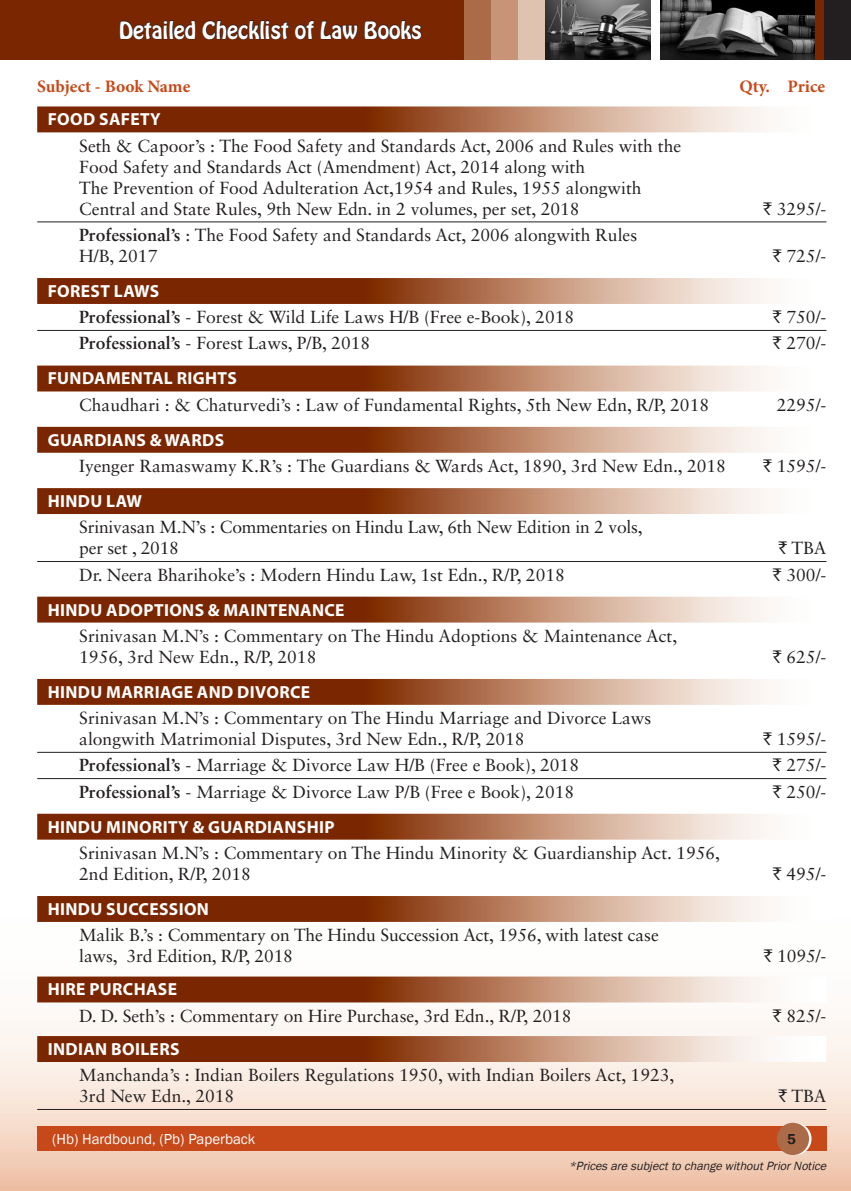
<style>
.page{position:relative;width:851px;height:1191px;background:#fff}
.page>*{position:absolute;margin:0;border:0;box-sizing:border-box;transform-origin:0 0}
.t1{font:21px "Hobo Std";color:#fff}
.TOC3{font:17.5px/21px "Sabon LT Std";color:#231f20}
.TOC3_top_bottom{font:17.5px/21px "Sabon LT Std";color:#231f20}
.TOC2{font:700 17.5px "Myriad Pro";letter-spacing:.02em;color:#fff}
.TOC3_bottom{font:17.5px "Sabon LT Std";color:#231f20}
.TOC1{font:700 17.5px "Minion Pro";color:#c74919}
.t2{font:14.88px "Franklin Gothic";color:#fff}
.t3{font:600 14.88px "Franklin Gothic";color:#231f20}
.t4{font:italic 12.25px "Franklin Gothic";color:#231f20}
.s1{font-family:"Rupee Foradian"}
.s2{font-weight:700}
</style>
<div class="page">
<svg style="left:0;top:839px;width:850px;height:352px"></svg>
<div style="left:0;top:0;width:464px;height:60px;background:#7a2600"></div>
<div style="left:464px;top:0;width:27px;height:60px;background:#ab6b49"></div>
<div style="left:491px;top:0;width:27px;height:60px;background:#c79478"></div>
<div style="left:518px;top:0;width:28px;height:60px;background:#e0c2b1"></div>
<div style="left:823px;top:0;width:27px;height:60px;background:#231f20"></div>
<div style="left:814px;top:0;width:9px;height:60px;background:#7a2600"></div>
<img style="left:660px;top:0;width:154px;height:60px">
<img style="left:546px;top:0;width:104px;height:60px">
<svg style="left:119px;top:20px;width:77px;height:20px"></svg>
<svg style="left:202px;top:20px;width:112px;height:20px"></svg>
<svg style="left:320px;top:20px;width:38px;height:20px"></svg>
<svg style="left:364px;top:20px;width:58px;height:20px"></svg>
<div style="left:37px;top:1126px;width:789px;height:25px;background:#c74919"></div>
<svg style="left:779px;top:1122px;width:32px;height:33px"></svg>
<div style="left:776px;top:1122px;width:33px;height:33px;background:#ab6b49;border-radius:50%"></div>
<div style="left:37px;top:106px;width:327px;height:26px;background:#7a2600"></div>
<svg style="left:364px;top:106px;width:405px;height:26px;background:#c79c84"></svg>
<hr style="left:37px;top:222px;width:789px;height:1px;background:#231f20">
<div style="left:37px;top:278px;width:327px;height:26px;background:#7a2600"></div>
<svg style="left:364px;top:278px;width:405px;height:26px;background:#c69a82"></svg>
<hr style="left:37px;top:330px;width:789px;height:1px;background:#231f20">
<div style="left:37px;top:365px;width:327px;height:26px;background:#7a2600"></div>
<svg style="left:364px;top:365px;width:405px;height:26px;background:#c79c84"></svg>
<div style="left:37px;top:427px;width:327px;height:26px;background:#7a2600"></div>
<svg style="left:364px;top:427px;width:405px;height:26px;background:#c79b83"></svg>
<div style="left:37px;top:488px;width:327px;height:26px;background:#7a2600"></div>
<svg style="left:364px;top:488px;width:405px;height:26px;background:#c69a82"></svg>
<hr style="left:37px;top:561px;width:789px;height:1px;background:#231f20">
<div style="left:37px;top:596px;width:327px;height:26px;background:#7a2600"></div>
<svg style="left:364px;top:596px;width:405px;height:26px;background:#c89c85"></svg>
<div style="left:37px;top:679px;width:327px;height:26px;background:#7a2600"></div>
<svg style="left:364px;top:679px;width:405px;height:26px;background:#c69a82"></svg>
<hr style="left:37px;top:752px;width:789px;height:1px;background:#231f20">
<hr style="left:37px;top:778px;width:789px;height:1px;background:#231f20">
<div style="left:37px;top:813px;width:327px;height:26px;background:#7a2600"></div>
<svg style="left:364px;top:813px;width:405px;height:26px;background:#c89d85"></svg>
<div style="left:37px;top:896px;width:327px;height:26px;background:#7a2600"></div>
<svg style="left:364px;top:896px;width:462px;height:26px"></svg>
<div style="left:37px;top:976px;width:327px;height:26px;background:#7a2600"></div>
<svg style="left:364px;top:976px;width:462px;height:26px"></svg>
<div style="left:37px;top:1036px;width:327px;height:26px;background:#7a2600"></div>
<svg style="left:364px;top:1036px;width:462px;height:26px"></svg>
<hr style="left:37px;top:1109px;width:789px;height:1px;background:#231f20">
<p class="t1" style="left:119px;top:16px;width:304px">Detailed Checklist of Law Books</p>
<p class="TOC1" style="left:37px;top:74px;width:155px">Subject - Book Name</p>
<p class="TOC1" style="left:739px;top:74px;width:87px">Qty. Price</p>
<p class="TOC2" style="left:48px;top:108px;width:115px">FOOD SAFETY</p>
<p class="TOC3" style="left:79px;top:135px;width:603px">Seth &amp; Capoor’s : The Food Safety and Standards Act, 2006 and Rules with the<br>Food Safety and Standards Act (Amendment) Act, 2014 along with</p>
<p class="TOC3" style="left:79px;top:177px;width:564px">The Prevention of Food Adulteration Act,1954 and Rules, 1955 alongwith<br>Central and State Rules, 9th New Edn. in 2 volumes, per set, 2018</p>
<p class="TOC3" style="left:763px;top:198px;width:65px"><span class="s1">`</span> 3295/-</p>
<p class="TOC3" style="left:79px;top:224px;width:559px"><span class="s2">Professional’s</span> : The Food Safety and Standards Act, 2006 alongwith Rules<br>H/B, 2017</p>
<p class="TOC3" style="left:772px;top:245px;width:55px"><span class="s1">`</span> 725/-</p>
<p class="TOC2" style="left:48px;top:280px;width:113px">FOREST LAWS</p>
<p class="TOC3" style="left:79px;top:306px;width:496px"><span class="s2">Professional’s</span> - Forest &amp; Wild Life Laws H/B (Free e-Book), 2018</p>
<p class="TOC3" style="left:772px;top:306px;width:55px"><span class="s1">`</span> 750/-</p>
<p class="TOC3_bottom" style="left:79px;top:333px;width:292px"><span class="s2">Professional’s</span> - Forest Laws, P/B, 2018</p>
<p class="TOC3_bottom" style="left:772px;top:333px;width:55px"><span class="s1">`</span> 270/-</p>
<p class="TOC2" style="left:48px;top:367px;width:190px">FUNDAMENTAL RIGHTS</p>
<p class="TOC3_top_bottom" style="left:79px;top:394px;width:631px">Chaudhari : &amp; Chaturvedi’s : Law of Fundamental Rights, 5th New Edn, R/P, 2018</p>
<p class="TOC3_top_bottom" style="left:776px;top:394px;width:51px">2295/-</p>
<p class="TOC2" style="left:48px;top:428px;width:178px">GUARDIANS &amp; WARDS</p>
<p class="TOC3_top_bottom" style="left:79px;top:455px;width:648px">Iyenger Ramaswamy K.R’s : The Guardians &amp; Wards Act, 1890, 3rd New Edn., 2018</p>
<p class="TOC3_top_bottom" style="left:763px;top:455px;width:65px"><span class="s1">`</span> 1595/-</p>
<p class="TOC2" style="left:48px;top:490px;width:96px">HINDU LAW</p>
<p class="TOC3" style="left:79px;top:516px;width:565px">Srinivasan M.N’s : Commentaries on Hindu Law, 6th New Edition in 2 vols, per set , 2018</p>
<p class="TOC3" style="left:778px;top:537px;width:49px"><span class="s1">`</span> TBA</p>
<p class="TOC3" style="left:79px;top:564px;width:487px">Dr. Neera Bharihoke’s : Modern Hindu Law, 1st Edn., R/P, 2018</p>
<p class="TOC3" style="left:772px;top:564px;width:55px"><span class="s1">`</span> 300/-</p>
<p class="TOC2" style="left:48px;top:598px;width:298px">HINDU ADOPTIONS &amp; MAINTENANCE</p>
<p class="TOC3_top_bottom" style="left:79px;top:625px;width:599px">Srinivasan M.N’s : Commentary on The Hindu Adoptions &amp; Maintenance Act,<br>1956, 3rd New Edn., R/P, 2018</p>
<p class="TOC3_top_bottom" style="left:772px;top:646px;width:55px"><span class="s1">`</span> 625/-</p>
<p class="TOC2" style="left:48px;top:680px;width:264px">HINDU MARRIAGE AND DIVORCE</p>
<p class="TOC3" style="left:79px;top:707px;width:573px">Srinivasan M.N’s : Commentary on The Hindu Marriage and Divorce Laws alongwith Matrimonial Disputes, 3rd New Edn., R/P, 2018</p>
<p class="TOC3" style="left:763px;top:728px;width:65px"><span class="s1">`</span> 1595/-</p>
<p class="TOC3" style="left:79px;top:754px;width:501px"><span class="s2">Professional’s</span> - Marriage &amp; Divorce Law H/B (Free e Book), 2018</p>
<p class="TOC3" style="left:772px;top:754px;width:55px"><span class="s1">`</span> 275/-</p>
<p class="TOC3_bottom" style="left:79px;top:781px;width:496px"><span class="s2">Professional’s</span> - Marriage &amp; Divorce Law P/B (Free e Book), 2018</p>
<p class="TOC3_bottom" style="left:772px;top:781px;width:55px"><span class="s1">`</span> 250/-</p>
<p class="TOC2" style="left:48px;top:815px;width:288px">HINDU MINORITY &amp; GUARDIANSHIP</p>
<p class="TOC3_top_bottom" style="left:79px;top:842px;width:642px">Srinivasan M.N’s : Commentary on The Hindu Minority &amp; Guardianship Act. 1956,<br>2nd Edition, R/P, 2018</p>
<p class="TOC3_top_bottom" style="left:772px;top:863px;width:55px"><span class="s1">`</span> 495/-</p>
<p class="TOC2" style="left:48px;top:897px;width:163px">HINDU SUCCESSION</p>
<p class="TOC3_top_bottom" style="left:79px;top:924px;width:581px">Malik B.’s : Commentary on The Hindu Succession Act, 1956, with latest case laws, 3rd Edition, R/P, 2018</p>
<p class="TOC3_top_bottom" style="left:763px;top:945px;width:64px"><span class="s1">`</span> 1095/-</p>
<p class="TOC2" style="left:48px;top:978px;width:131px">HIRE PURCHASE</p>
<p class="TOC3_top_bottom" style="left:79px;top:1005px;width:494px">D. D. Seth’s : Commentary on Hire Purchase, 3rd Edn., R/P, 2018</p>
<p class="TOC3_top_bottom" style="left:772px;top:1005px;width:55px"><span class="s1">`</span> 825/-</p>
<p class="TOC2" style="left:48px;top:1037px;width:133px">INDIAN BOILERS</p>
<p class="TOC3_top_bottom" style="left:79px;top:1064px;width:596px">Manchanda’s : Indian Boilers Regulations 1950, with Indian Boilers Act, 1923,<br>3rd New Edn., 2018</p>
<p class="TOC3_top_bottom" style="left:778px;top:1085px;width:49px"><span class="s1">`</span> TBA</p>
<p class="t2" style="left:52px;top:1129px;width:205px">(Hb) Hardbound, (Pb) Paperback</p>
<p class="t3" style="left:787px;top:1130px;width:10px">5</p>
<p class="t4" style="left:568px;top:1158px;width:262px">*Pricesare subjectto change withoutPriorNotice</p>
</div>
